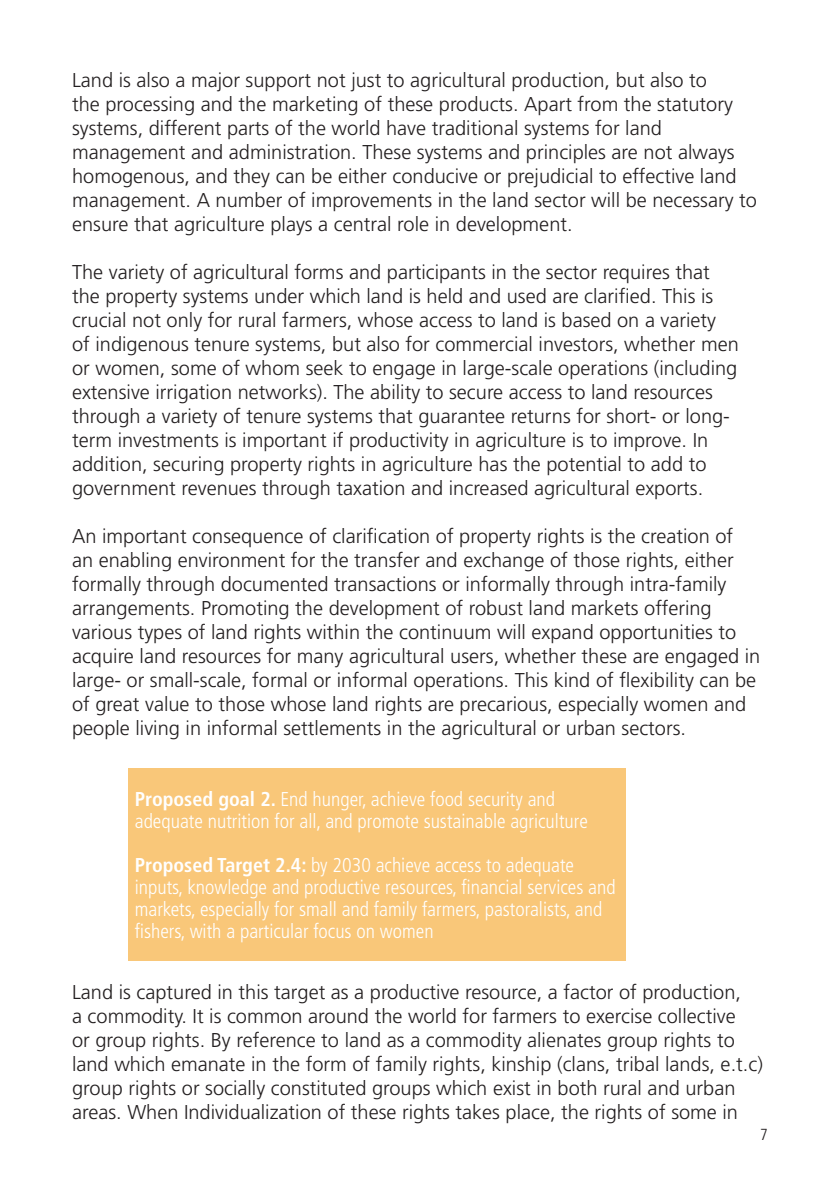
<style>
.page{position:relative;width:840px;height:1191px;background:#fff}
.page>*{position:absolute;margin:0;border:0;box-sizing:border-box;transform-origin:0 0}
.t1{font:300 20px/24px "Frutiger LT Std";color:#231f20}
.t2{font:300 condensed 20px/22px "Frutiger LT Std";color:#fff}
.t3{font:300 condensed 16px "Frutiger LT Std";color:#231f20}
.s1{font-weight:700}
</style>
<div class="page">
<div style="left:129px;top:768px;width:496px;height:192px;background:#f9c779"></div>
<p class="t1" style="left:72px;top:68px;width:686px">Land is also a major support not just to agricultural production, but also to<br>the processing and the marketing of these products. Apart from the statutory systems, different parts of the world have traditional systems for land management and administration. These systems and principles are not always homogenous, and they can be either conducive or prejudicial to effective land management. A number of improvements in the land sector will be necessary to ensure that agriculture plays a central role in development.</p>
<p class="t1" style="left:72px;top:260px;width:668px">The variety of agricultural forms and participants in the sector requires that the property systems under which land is held and used are clarified. This is crucial not only for rural farmers, whose access to land is based on a variety of indigenous tenure systems, but also for commercial investors, whether men or women, some of whom seek to engage in large-scale operations (including extensive irrigation networks). The ability to secure access to land resources through a variety of tenure systems that guarantee returns for short- or long&shy;term investments is important if productivity in agriculture is to improve. In addition, securing property rights in agriculture has the potential to add to government revenues through taxation and increased agricultural exports.</p>
<p class="t1" style="left:72px;top:524px;width:689px">An important consequence of clarification of property rights is the creation of<br>an enabling environment for the transfer and exchange of those rights, either formally through documented transactions or informally through intra-family arrangements. Promoting the development of robust land markets offering various types of land rights within the continuum will expand opportunities to acquire land resources for many agricultural users, whether these are engaged in large- or small-scale, formal or informal operations. This kind of flexibility can be of great value to those whose land rights are precarious, especially women and people living in informal settlements in the agricultural or urban sectors.</p>
<p class="t2" style="left:135px;top:788px;width:454px"><span class="s1">Proposed goal 2.</span> End hunger, achieve food security and adequate nutrition for all, and promote sustainable agriculture</p>
<p class="t2" style="left:135px;top:854px;width:482px"><span class="s1">Proposed Target 2.4:</span> by 2030 achieve access to adequate inputs, knowledge and productive resources, financial services and markets, especially for small and family farmers, pastoralists, and fishers, with a particular focus on women</p>
<p class="t1" style="left:72px;top:980px;width:692px">Land is captured in this target as a productive resource, a factor of production,<br>a commodity. It is common around the world for farmers to exercise collective<br>or group rights. By reference to land as a commodity alienates group rights to land which emanate in the form of family rights, kinship (clans, tribal lands, e.t.c) group rights or socially constituted groups which exist in both rural and urban areas. When Individualization of these rights takes place, the rights of some in</p>
<p class="t3" style="left:759px;top:1125px;width:9px">7</p>
</div>
